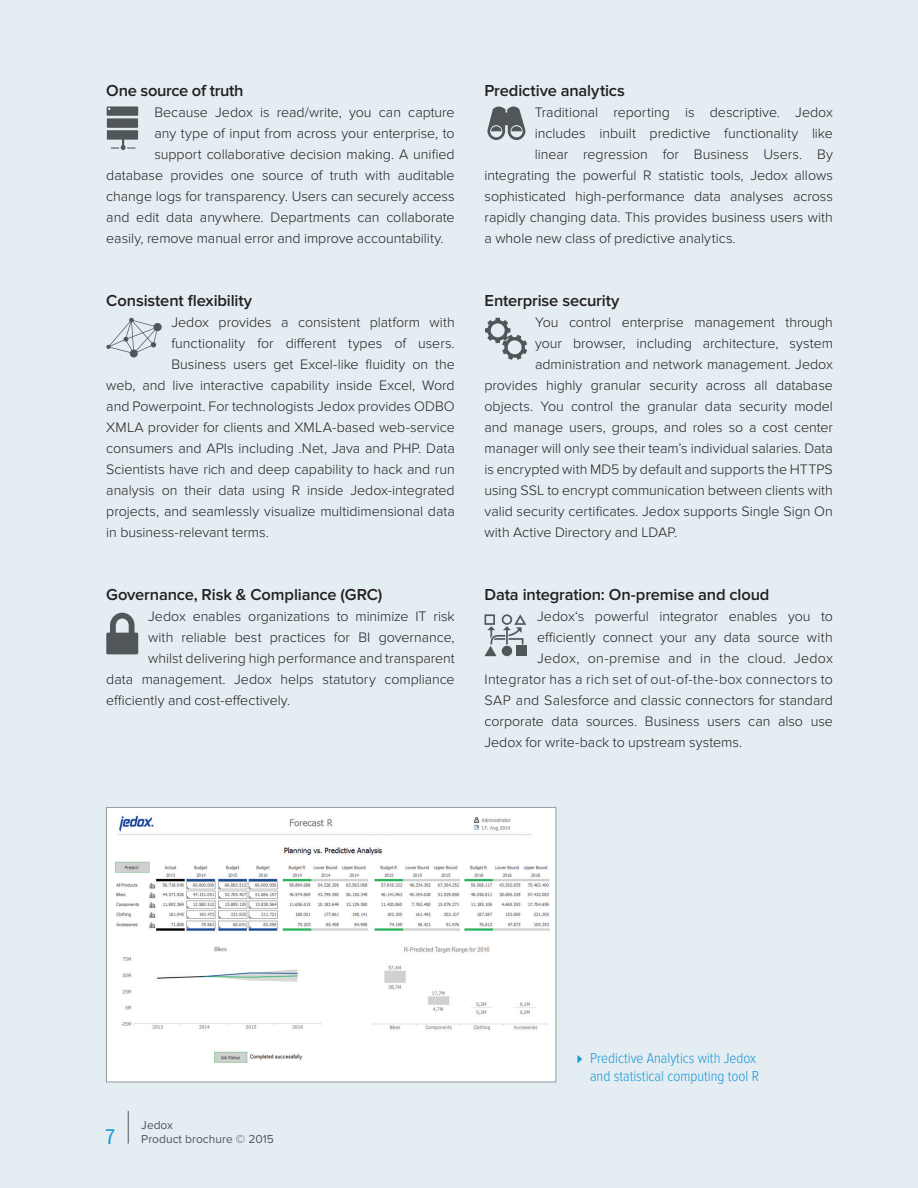
<style>
.page{position:relative;width:918px;height:1188px;background:#e4edf2}
.page>*{position:absolute;margin:0;border:0;box-sizing:border-box;transform-origin:0 0}
.t1{font:21px "Fago Offc Pro";color:#1d99d6}
.t2{font:600 16.5px "Proxima Nova";letter-spacing:-.01em;color:#231f20}
.t3{font:300 15px/18px "Proxima Nova Cond";color:#1d99d6;text-align:right}
.t4{font:300 14.25px "Proxima Nova";color:#231f20}
.t5{font:300 14.25px "Proxima Nova";letter-spacing:.02em;color:#231f20}
.t6{font:12px/14.4px "Proxima Nova";color:#515659}
.s1{font-family:"Proxima Nova";font-size:13.5px}
</style>
<div class="page">
<div style="left:107px;top:118px;width:31px;height:10px;background:#515659"></div>
<div style="left:107px;top:130px;width:31px;height:10px;background:#515659"></div>
<svg style="left:107px;top:106px;width:31px;height:10px"></svg>
<svg style="left:111px;top:139px;width:25px;height:11px"></svg>
<svg style="left:487px;top:106px;width:38px;height:34px"></svg>
<svg style="left:485px;top:318px;width:42px;height:42px"></svg>
<svg style="left:106px;top:318px;width:56px;height:39px"></svg>
<div style="left:106px;top:807px;width:450px;height:275px;background:#fff"></div>
<img style="left:115px;top:815px;width:435px;height:248px">
<div style="left:106px;top:807px;width:450px;height:275px;border:1px solid #959ca1"></div>
<svg style="left:106px;top:613px;width:32px;height:41px"></svg>
<svg style="left:485px;top:614px;width:41px;height:42px"></svg>
<hr style="left:128px;top:1111px;width:1px;height:33px;background:#515659">
<p class="t2" style="left:106px;top:81px;width:139px">One source of truth</p>
<p class="t4" style="left:154px;top:104px;width:302px">Because Jedox is read/write, you can capture</p>
<p class="t4" style="left:154px;top:125px;width:302px">any type of input from across your enterprise, to</p>
<p class="t4" style="left:154px;top:146px;width:302px">support collaborative decision making. A unified</p>
<p class="t4" style="left:106px;top:167px;width:350px">database provides one source of truth with auditable</p>
<p class="t4" style="left:106px;top:188px;width:350px">change logs for transparency. Users can securely access</p>
<p class="t4" style="left:106px;top:209px;width:350px">and edit data anywhere. Departments can collaborate</p>
<p class="t4" style="left:106px;top:230px;width:339px">easily, remove manual error and improve accountability.</p>
<p class="t2" style="left:106px;top:291px;width:148px">Consistent flexibility</p>
<p class="t4" style="left:171px;top:314px;width:285px">Jedox provides a consistent platform with</p>
<p class="t4" style="left:171px;top:335px;width:285px">functionality for different types of users.</p>
<p class="t4" style="left:171px;top:356px;width:285px">Business users get Excel-like fluidity on the</p>
<p class="t4" style="left:106px;top:377px;width:350px">web, and live interactive capability inside Excel, Word</p>
<p class="t4" style="left:106px;top:398px;width:350px">and Powerpoint. For technologists Jedox provides ODBO</p>
<p class="t4" style="left:106px;top:419px;width:350px">XMLA provider for clients and XMLA-based web-service</p>
<p class="t4" style="left:106px;top:440px;width:350px">consumers and APIs including .Net, Java and PHP. Data</p>
<p class="t4" style="left:106px;top:461px;width:350px">Scientists have rich and deep capability to hack and run</p>
<p class="t4" style="left:106px;top:482px;width:350px">analysis on their data using R inside Jedox-integrated</p>
<p class="t4" style="left:106px;top:503px;width:350px">projects, and seamlessly visualize multidimensional data</p>
<p class="t4" style="left:106px;top:524px;width:164px">in business-relevant terms.</p>
<p class="t2" style="left:106px;top:585px;width:278px">Governance, Risk &amp; Compliance (GRC)</p>
<p class="t4" style="left:148px;top:608px;width:308px">Jedox enables organizations to minimize IT risk</p>
<p class="t4" style="left:148px;top:629px;width:308px">with reliable best practices for BI governance,</p>
<p class="t4" style="left:148px;top:650px;width:308px">whilst delivering high performance and transparent</p>
<p class="t4" style="left:106px;top:671px;width:350px">data management. Jedox helps statutory compliance</p>
<p class="t4" style="left:106px;top:692px;width:185px">efficiently and cost-effectively.</p>
<p class="t2" style="left:485px;top:81px;width:142px">Predictive analytics</p>
<p class="t4" style="left:535px;top:104px;width:300px">Traditional reporting is descriptive. Jedox</p>
<p class="t4" style="left:535px;top:125px;width:300px">includes inbuilt predictive functionality like</p>
<p class="t4" style="left:535px;top:146px;width:300px">linear regression for Business Users. By</p>
<p class="t4" style="left:485px;top:167px;width:350px">integrating the powerful R statistic tools, Jedox allows</p>
<p class="t4" style="left:485px;top:188px;width:350px">sophisticated high-performance data analyses across</p>
<p class="t4" style="left:485px;top:209px;width:350px">rapidly changing data. This provides business users with</p>
<p class="t4" style="left:485px;top:230px;width:253px">a whole new class of predictive analytics.</p>
<p class="t2" style="left:485px;top:291px;width:137px">Enterprise security</p>
<p class="t4" style="left:535px;top:314px;width:299px">You control enterprise management through</p>
<p class="t4" style="left:535px;top:335px;width:299px">your browser, including architecture, system</p>
<p class="t4" style="left:535px;top:356px;width:299px">administration and network management. Jedox</p>
<p class="t4" style="left:485px;top:377px;width:350px">provides highly granular security across all database</p>
<p class="t4" style="left:485px;top:398px;width:350px">objects. You control the granular data security model</p>
<p class="t4" style="left:485px;top:419px;width:350px">and manage users, groups, and roles so a cost center</p>
<p class="t4" style="left:485px;top:440px;width:350px">manager will only see their team’s individual salaries. Data</p>
<p class="t4" style="left:485px;top:461px;width:350px">is encrypted with MD5 by default and supports the HTTPS</p>
<p class="t4" style="left:485px;top:482px;width:350px">using SSL to encrypt communication between clients with</p>
<p class="t4" style="left:485px;top:503px;width:350px">valid security certificates. Jedox supports Single Sign On</p>
<p class="t4" style="left:485px;top:524px;width:194px">with Active Directory and LDAP.</p>
<p class="t2" style="left:485px;top:585px;width:287px">Data integration: On-premise and cloud</p>
<p class="t4" style="left:537px;top:608px;width:297px">Jedox‘s powerful integrator enables you to</p>
<p class="t4" style="left:537px;top:629px;width:297px">efficiently connect your any data source with</p>
<p class="t5" style="left:537px;top:650px;width:297px">Jedox, on-premise and in the cloud. Jedox</p>
<p class="t4" style="left:485px;top:671px;width:350px">Integrator has a rich set of out-of-the-box connectors to</p>
<p class="t4" style="left:485px;top:692px;width:350px">SAP and Salesforce and classic connectors for standard</p>
<p class="t4" style="left:485px;top:713px;width:350px">corporate data sources. Business users can also use</p>
<p class="t4" style="left:485px;top:734px;width:259px">Jedox for write-back to upstream systems.</p>
<h1 class="t1" style="left:104px;top:1124px;width:14px">7</h1>
<p class="t6" style="left:141px;top:1118px;width:134px">Jedox<br>Product brochure © 2015</p>
<p class="t3" style="left:577px;top:1049px;width:183px"><span class="s1">⊲</span> Predictive Analytics with Jedox and statistical computing tool R</p>
</div>
